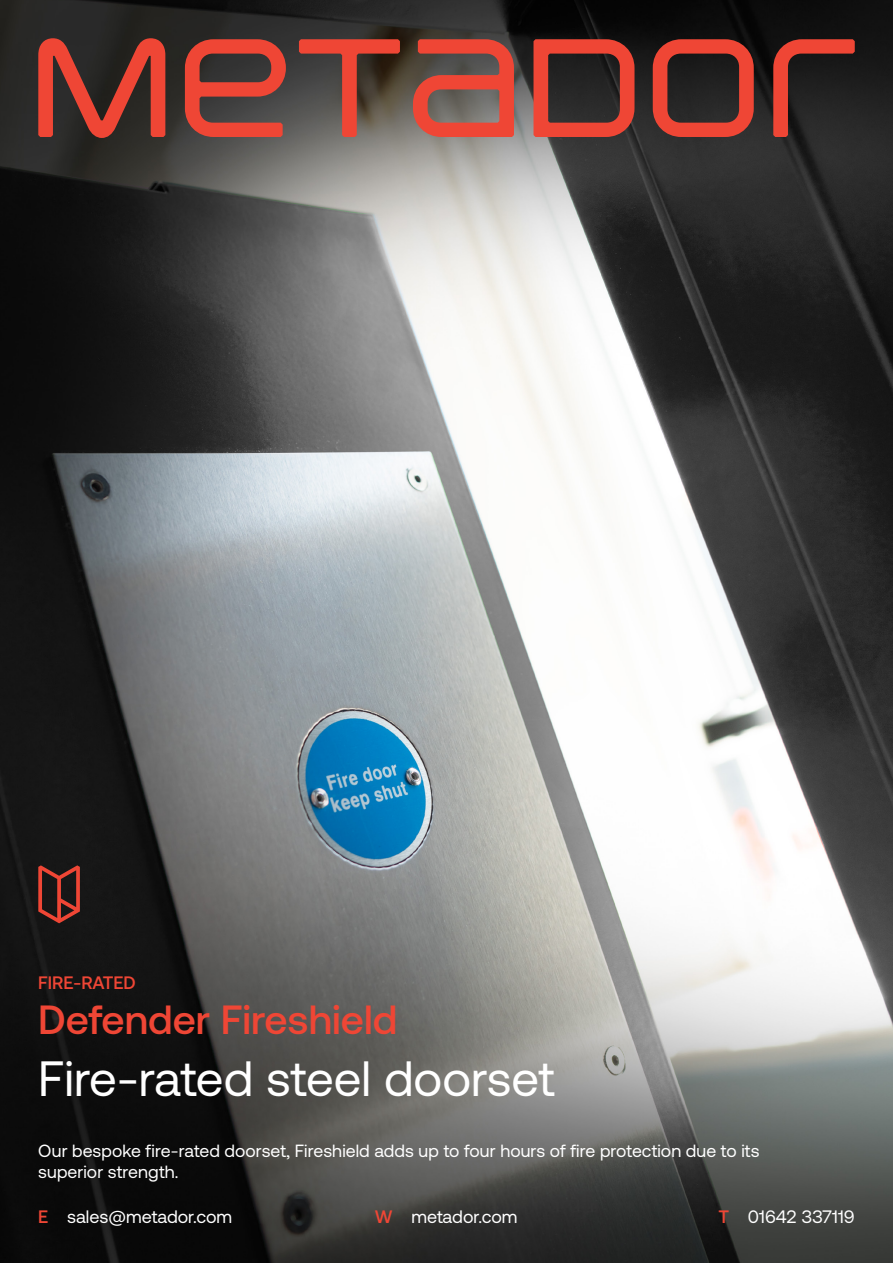
<style>
.page{position:relative;width:893px;height:1263px;background:#fff}
.page>*{position:absolute;margin:0;border:0;box-sizing:border-box;transform-origin:0 0}
.t1{font:49.5px "Aeonik";color:#fff}
.t2{font:500 40.65px "Aeonik";color:#ef4635}
.t3{font:18px "Aeonik";color:#fff}
.t4{font:500 18px "Aeonik";color:#ef4635}
.t5{font:17.7px/21px "Aeonik";letter-spacing:.005em;color:#fff}
.s1{font-weight:500;color:#ef4635}
</style>
<div class="page">
<img style="left:0;top:0;width:893px;height:1263px">
<svg style="left:38px;top:38px;width:127px;height:100px;background:#80342b"></svg>
<svg style="left:185px;top:39px;width:101px;height:98px;background:#964138"></svg>
<svg style="left:299px;top:39px;width:101px;height:98px;background:#7b4a40"></svg>
<svg style="left:413px;top:39px;width:101px;height:98px;background:#aa5246"></svg>
<svg style="left:533px;top:39px;width:101px;height:98px;background:#83342c"></svg>
<svg style="left:653px;top:39px;width:101px;height:98px;background:#7c312a"></svg>
<svg style="left:773px;top:39px;width:82px;height:98px;background:#5a2a25"></svg>
<svg style="left:38px;top:865px;width:42px;height:58px;background:#612620"></svg>
<p class="t4" style="left:38px;top:973px;width:99px">FIRE-RATED</p>
<p class="t2" style="left:38px;top:997px;width:360px">Defender Fireshield</p>
<p class="t1" style="left:38px;top:1051px;width:518px">Fire-rated steel doorset</p>
<p class="t5" style="left:38px;top:1140px;width:723px">Our bespoke fire-rated doorset, Fireshield adds up to four hours of fire protection due to its superior strength.</p>
<p class="t3" style="left:38px;top:1206px;width:195px"><span class="s1">E</span> sales@metador.com</p>
<p class="t3" style="left:375px;top:1206px;width:144px"><span class="s1">W</span> metador.com</p>
<p class="t3" style="left:719px;top:1206px;width:138px"><span class="s1">T</span> 01642 337119</p>
</div>
